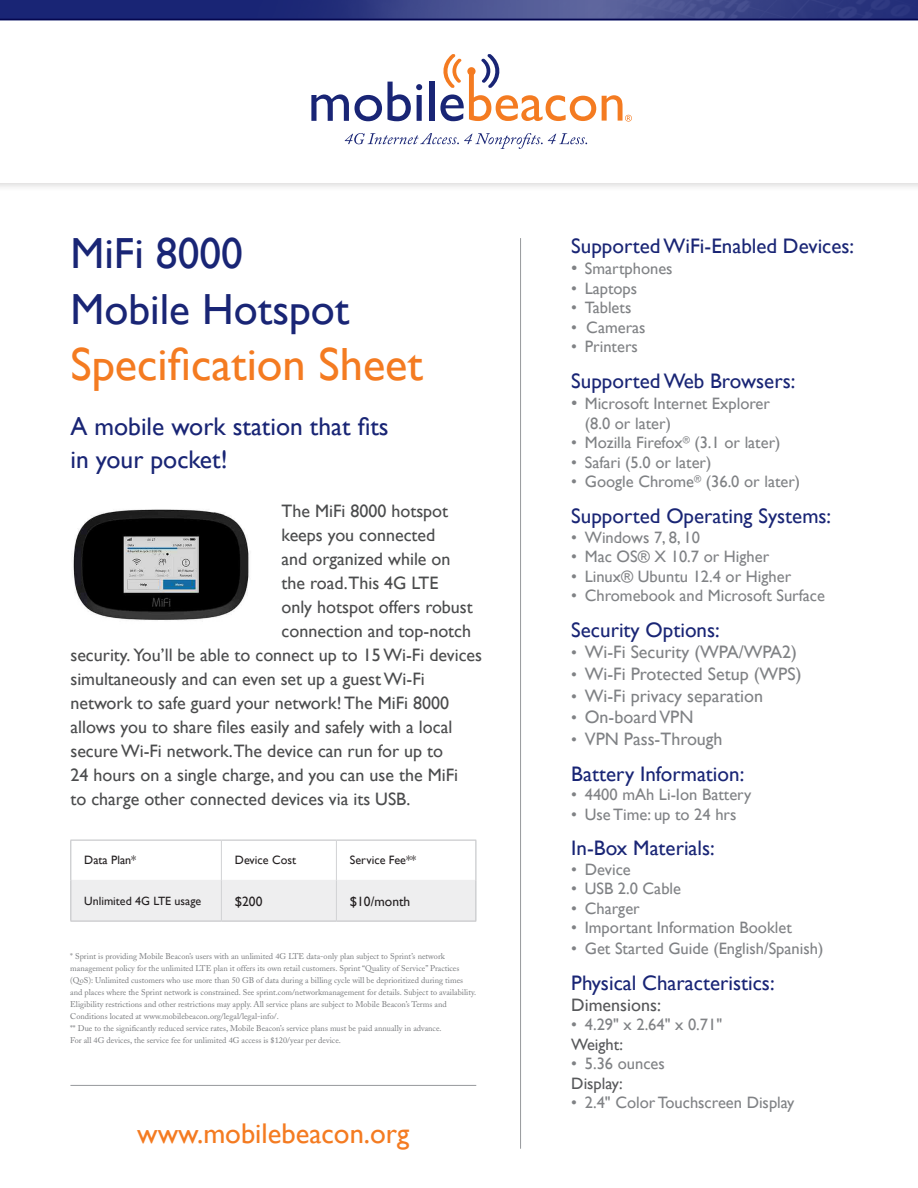
<style>
.page{position:relative;width:918px;height:1188px;background:#fff}
.page>*{position:absolute;margin:0;border:0;box-sizing:border-box;transform-origin:0 0}
.t1{font:46.5px "Gill Sans";color:#f47b21}
.t2{font:43.5px/55.8px "Gill Sans";color:#192575}
.t3{font:28.5px "Gill Sans";color:#f47b21}
.t4{font:25.5px/33px "Gill Sans";color:#192575}
.t5{font:21px "Gill Sans";color:#192575}
.t6{font:18px "Gill Sans";color:#4b4c4d}
.t7{font:18px "Gill Sans";color:#808285}
.t8{font:18px "Gill Sans";color:#57585a}
.t9{font:16.5px/19.5px "Gill Sans";color:#808285}
.t10{font:16.5px "Gill Sans";color:#57585a}
.t11{font:13.5px "Gill Sans";color:#231f20}
.t12{font:12.15px "Gill Sans";color:#231f20}
.t13{font:12px "Gill Sans";color:#231f20}
.t14{font:8.25px/12px "Adobe Caslon";color:#76787b}
.s1{font-size:18px}
.s2{font-size:16.5px}
</style>
<div class="page">
<div style="left:0;top:0;width:918px;height:193px;background:#231f20;opacity:.2"></div>
<div style="left:0;top:0;width:918px;height:182px;background:#fff"></div>
<svg style="left:0;top:0;width:918px;height:19px;background:#323c82"></svg>
<hr style="left:0;top:19px;width:918px;height:1px;background:#05074e">
<svg style="left:311px;top:82px;width:111px;height:39px"></svg>
<div style="left:429px;top:82px;width:5px;height:39px;background:#192575"></div>
<svg style="left:440px;top:54px;width:156px;height:67px"></svg>
<svg style="left:602px;top:95px;width:30px;height:27px"></svg>
<svg style="left:345px;top:133px;width:242px;height:16px"></svg>
<img style="left:73px;top:509px;width:176px;height:111px">
<div style="left:71px;top:881px;width:150px;height:40px;background:#eeeeef"></div>
<div style="left:222px;top:881px;width:254px;height:40px;background:#eeeeef"></div>
<hr style="left:71px;top:880px;width:150px;height:1px;background:#eeeeef">
<hr style="left:222px;top:880px;width:114px;height:1px;background:#eeeeef">
<hr style="left:337px;top:880px;width:139px;height:1px;background:#eeeeef">
<hr style="left:70px;top:840px;width:151px;height:1px;background:#bcbdc0">
<hr style="left:70px;top:840px;width:1px;height:41px;background:#bcbdc0">
<hr style="left:221px;top:840px;width:115px;height:1px;background:#bcbdc0">
<hr style="left:336px;top:840px;width:140px;height:1px;background:#bcbdc0">
<hr style="left:476px;top:840px;width:1px;height:41px;background:#bcbdc0">
<hr style="left:70px;top:881px;width:1px;height:40px;background:#bcbdc0">
<hr style="left:476px;top:881px;width:1px;height:40px;background:#bcbdc0">
<hr style="left:70px;top:921px;width:151px;height:1px;background:#bcbdc0">
<hr style="left:221px;top:921px;width:115px;height:1px;background:#bcbdc0">
<hr style="left:336px;top:921px;width:140px;height:1px;background:#bcbdc0">
<hr style="left:221px;top:840px;width:1px;height:41px;background:#d1d2d4">
<hr style="left:336px;top:840px;width:1px;height:41px;background:#d1d2d4">
<hr style="left:221px;top:881px;width:1px;height:40px;background:#d1d2d4">
<hr style="left:336px;top:881px;width:1px;height:40px;background:#d1d2d4">
<hr style="left:70px;top:1085px;width:406px;height:1px;background:#97999c">
<hr style="left:520px;top:238px;width:1px;height:911px;background:#97999c">
<p class="t2" style="left:70px;top:225px;width:280px">MiFi 8000<br>Mobile Hotspot</p>
<p class="t1" style="left:70px;top:337px;width:354px">Specification Sheet</p>
<p class="t4" style="left:70px;top:410px;width:320px">A mobile work station that fits in your pocket!</p>
<p class="t6" style="left:282px;top:501px;width:168px">The MiFi 8000 hotspot</p>
<p class="t6" style="left:282px;top:525px;width:155px">keeps you connected</p>
<p class="t6" style="left:282px;top:549px;width:170px">and organized while on</p>
<p class="t6" style="left:282px;top:573px;width:158px">the road.This 4G LTE</p>
<p class="t6" style="left:282px;top:597px;width:193px">only hotspot offers robust</p>
<p class="t6" style="left:282px;top:621px;width:191px">connection and top-notch</p>
<p class="t6" style="left:70px;top:645px;width:413px">security. You’ll be able to connect up to 15 Wi-Fi devices</p>
<p class="t6" style="left:70px;top:669px;width:356px">simultaneously and can even set up a guest Wi-Fi</p>
<p class="t6" style="left:70px;top:693px;width:380px">network to safe guard your network! The MiFi 8000</p>
<p class="t6" style="left:70px;top:717px;width:383px">allows you to share files easily and safely with a local</p>
<p class="t6" style="left:70px;top:741px;width:374px">secure Wi-Fi network.The device can run for up to</p>
<p class="t6" style="left:70px;top:765px;width:389px">24 hours on a single charge, and you can use the MiFi</p>
<p class="t6" style="left:70px;top:789px;width:341px">to charge other connected devices via its USB.</p>
<p class="t12" style="left:84px;top:853px;width:54px">Data Plan*</p>
<p class="t12" style="left:235px;top:853px;width:63px">Device Cost</p>
<p class="t12" style="left:350px;top:853px;width:68px">Service Fee**</p>
<p class="t13" style="left:84px;top:894px;width:118px">Unlimited 4G LTE usage</p>
<p class="t11" style="left:235px;top:893px;width:29px">$200</p>
<p class="t11" style="left:350px;top:893px;width:62px">$10/month</p>
<p class="t14" style="left:70px;top:950px;width:407px">* Sprint is providing Mobile Beacon’s users with an unlimited 4G LTE data-only plan subject to Sprint’s network management policy for the unlimited LTE plan it offers its own retail customers. Sprint “Quality of Service” Practices (QoS): Unlimited customers who use more than 50 GB of data during a billing cycle will be deprioritized during times and places where the Sprint network is constrained. See sprint.com/networkmanagement for details. Subject to availability.<br>Eligibility restrictions and other restrictions may apply. All service plans are subject to Mobile Beacon’s Terms and Conditions located at www.mobilebeacon.org/legal/legal-info/.</p>
<p class="t14" style="left:70px;top:1022px;width:373px">** Due to the significantly reduced service rates, Mobile Beacon’s service plans must be paid annually in advance.</p>
<p class="t14" style="left:70px;top:1034px;width:272px">For all 4G devices, the service fee for unlimited 4G access is $120/year per device.</p>
<p class="t3" style="left:137px;top:1116px;width:274px">www.mobilebeacon.org</p>
<p class="t5" style="left:571px;top:233px;width:284px">Supported WiFi-Enabled Devices:</p>
<p class="t9" style="left:571px;top:259px;width:103px"><span class="s1">•</span> Smartphones</p>
<p class="t9" style="left:571px;top:278px;width:67px">• Laptops</p>
<p class="t9" style="left:571px;top:298px;width:62px">• Tablets</p>
<p class="t9" style="left:571px;top:317px;width:76px">• Cameras</p>
<p class="t9" style="left:571px;top:337px;width:68px">• Printers</p>
<p class="t5" style="left:571px;top:368px;width:226px">Supported Web Browsers:</p>
<p class="t9" style="left:585px;top:394px;width:187px;text-indent:-13px"><span class="s1">•</span> Microsoft Internet Explorer (8.0 or later)</p>
<p class="t9" style="left:571px;top:433px;width:211px">• Mozilla Firefox<sup>®</sup> (3.1 or later)</p>
<p class="t9" style="left:571px;top:453px;width:142px">• Safari (5.0 or later)</p>
<p class="t9" style="left:571px;top:472px;width:230px">• Google Chrome<sup>®</sup> (36.0 or later)</p>
<p class="t5" style="left:571px;top:504px;width:261px">Supported Operating Systems:</p>
<p class="t9" style="left:571px;top:527px;width:130px">• Windows 7, 8, 10</p>
<p class="t9" style="left:571px;top:547px;width:200px">• Mac OS® X 10.7 or Higher</p>
<p class="t9" style="left:571px;top:566px;width:221px">• Linux® Ubuntu 12.4 or Higher</p>
<p class="t9" style="left:571px;top:586px;width:255px">• Chromebook and Microsoft Surface</p>
<p class="t5" style="left:571px;top:617px;width:150px">Security Options:</p>
<p class="t7" style="left:571px;top:642px;width:227px"><span class="s2">•</span> Wi-Fi Security (WPA/WPA2)</p>
<p class="t7" style="left:571px;top:663px;width:232px"><span class="s2">•</span> Wi-Fi Protected Setup (WPS)</p>
<p class="t7" style="left:571px;top:685px;width:193px"><span class="s2">•</span> Wi-Fi privacy separation</p>
<p class="t7" style="left:571px;top:707px;width:124px"><span class="s2">•</span> On-board VPN</p>
<p class="t7" style="left:571px;top:728px;width:153px"><span class="s2">•</span> VPN Pass-Through</p>
<p class="t5" style="left:571px;top:761px;width:174px">Battery Information:</p>
<p class="t9" style="left:571px;top:785px;width:182px">• 4400 mAh Li-Ion Battery</p>
<p class="t9" style="left:571px;top:804px;width:167px">• Use Time: up to 24 hrs</p>
<p class="t5" style="left:571px;top:836px;width:145px">In-Box Materials:</p>
<p class="t9" style="left:571px;top:859px;width:61px">• Device</p>
<p class="t9" style="left:571px;top:879px;width:111px">• USB 2.0 Cable</p>
<p class="t9" style="left:571px;top:898px;width:70px">• Charger</p>
<p class="t9" style="left:571px;top:918px;width:222px">• Important Information Booklet</p>
<p class="t9" style="left:571px;top:939px;width:254px">• Get Started Guide (English/Spanish)</p>
<p class="t5" style="left:571px;top:971px;width:205px">Physical Characteristics:</p>
<p class="t8" style="left:571px;top:994px;width:91px">Dimensions:</p>
<p class="t9" style="left:571px;top:1015px;width:152px">• 4.29" x 2.64" x 0.71"</p>
<p class="t10" style="left:571px;top:1035px;width:53px">Weight:</p>
<p class="t9" style="left:571px;top:1054px;width:95px">• 5.36 ounces</p>
<p class="t10" style="left:571px;top:1074px;width:53px">Display:</p>
<p class="t9" style="left:571px;top:1093px;width:225px">• 2.4" Color Touchscreen Display</p>
</div>
